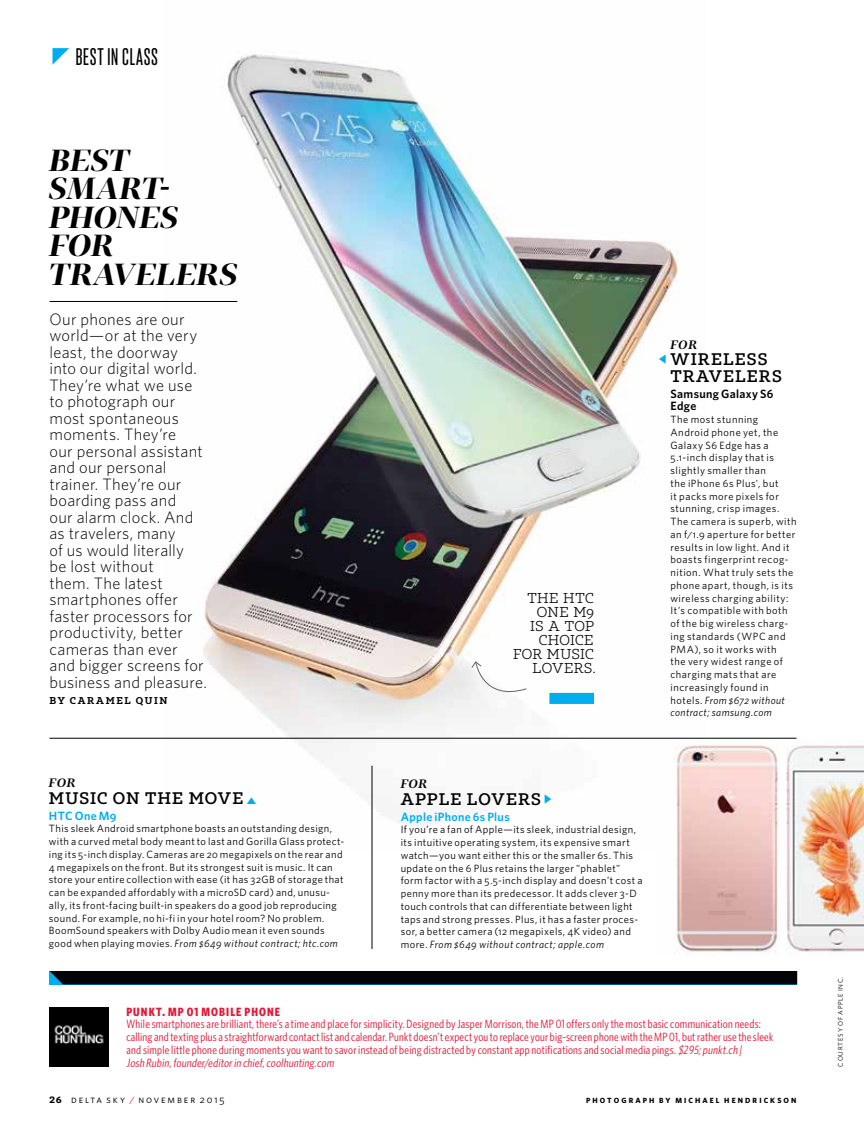
<style>
.page{position:relative;width:864px;height:1134px;background:#fff}
.page>*{position:absolute;margin:0;border:0;box-sizing:border-box;transform-origin:0 0}
.t1{font:italic 700 30px/28.5px "Tabac G1";letter-spacing:.015em;color:#000}
.t2{font:24px "Monopol";letter-spacing:.03em;color:#000}
.t3{font:300 16.5px/16.5px "Whitney";letter-spacing:.015em;color:#000}
.t4{font:500 16.5px/16.5px "Tabac Slab";letter-spacing:.065em;color:#000}
.t5{font:300 14.1px "Tabac Slab";letter-spacing:.03em;color:#000}
.t6{font:12px/12.8px "Whitney Condensed";letter-spacing:.02em;color:#e31837}
.t7{font:600 12px "Whitney";letter-spacing:.025em;color:#00aeef}
.t8{font:700 12px "Whitney Condensed";letter-spacing:.085em;color:#e31837}
.t9{font:600 12px/12.8px "Whitney";letter-spacing:.025em;color:#000}
.t10{font:italic 600 12px "Tabac G2";letter-spacing:.065em;color:#000}
.t11{font:10.5px/12.8px "Whitney";letter-spacing:.045em;color:#000}
.t12{font:10.5px "Whitney";letter-spacing:.18em;color:#000}
.t13{font:600 9.75px "Tabac Slab";letter-spacing:.165em;color:#000}
.t14{font:700 7.5px "Whitney";letter-spacing:.275em;color:#000}
.t15{font:6.75px "Whitney";letter-spacing:.115em;color:#000}
.s1{font-style:italic}
.s2{font-family:"Tabac Slab";font-weight:600;font-size:12px}
.s3{color:#c41230}
</style>
<div class="page">
<img style="left:162px;top:54px;width:545px;height:796px">
<div style="left:49px;top:971px;width:748px;height:13px;background:#040307"></div>
<img style="left:50px;top:1008px;width:58px;height:59px">
<hr style="left:372px;top:766px;width:1px;height:183px;background:#000">
<svg style="left:52px;top:48px;width:17px;height:17px"></svg>
<img style="left:657px;top:739px;width:207px;height:215px">
<hr style="left:50px;top:301px;width:187px;height:1px;background:#000">
<hr style="left:50px;top:738px;width:746px;height:1px;background:#000">
<div style="left:549px;top:693px;width:45px;height:11px;background:#00aeef"></div>
<svg style="left:471px;top:661px;width:56px;height:41px"></svg>
<svg style="left:247px;top:797px;width:9px;height:7px"></svg>
<svg style="left:545px;top:794px;width:7px;height:9px"></svg>
<svg style="left:659px;top:354px;width:7px;height:10px"></svg>
<h2 class="t2" style="left:76px;top:44px;width:84px">BEST IN CLASS</h2>
<h1 class="t1" style="left:50px;top:145px;width:190px">BEST<br>SMART-<br>PHONES<br>FOR<br>TRAVELERS</h1>
<p class="t3" style="left:50px;top:310px;width:159px">Our phones are our world—or at the very least, the doorway into our digital world.<br>They’re what we use to photograph our most spontaneous moments. They’re<br>our personal assistant and our personal trainer. They’re our boarding pass and<br>our alarm clock. And as travelers, many<br>of us would literally<br>be lost without<br>them. The latest smartphones offer faster processors for productivity, better cameras than ever and bigger screens for business and pleasure.</p>
<p class="t13" style="left:50px;top:695px;width:119px">BY CARAMEL QUIN</p>
<p class="t10" style="left:49px;top:775px;width:28px">FOR</p>
<h3 class="t4" style="left:49px;top:790px;width:196px">MUSIC ON THE MOVE</h3>
<p class="t7" style="left:49px;top:808px;width:69px">HTC One M9</p>
<p class="t11" style="left:49px;top:822px;width:297px">This sleek Android smartphone boasts an outstanding design, with a curved metal body meant to last and Gorilla Glass protect&shy;ing its 5-inch display. Cameras are 20 megapixels on the rear and 4 megapixels on the front. But its strongest suit is music. It can store your entire collection with ease (it has 32GB of storage that can be expanded affordably with a microSD card) and, unusu&shy;ally, its front-facing built-in speakers do a good job reproducing sound. For example, no hi-fi in your hotel room? No problem.<br>BoomSound speakers with Dolby Audio mean it even sounds good when playing movies. <span class="s1">From $649 without contract; htc.com</span></p>
<h3 class="t5" style="left:527px;top:589px;width:68px">THE HTC</h3>
<h3 class="t5" style="left:537px;top:603px;width:59px">ONE M9</h3>
<h3 class="t5" style="left:530px;top:617px;width:65px">IS A TOP</h3>
<h3 class="t5" style="left:539px;top:631px;width:12px">CHO</h3>
<h3 class="t5" style="left:570px;top:631px;width:15px">ICE</h3>
<h3 class="t5" style="left:513px;top:646px;width:81px">FOR MUSIC</h3>
<h3 class="t5" style="left:532px;top:660px;width:65px">LOVERS.</h3>
<p class="t10" style="left:401px;top:776px;width:28px">FOR</p>
<h3 class="t4" style="left:401px;top:791px;width:92px">APPLE LOVE</h3>
<h3 class="t4" style="left:518px;top:791px;width:23px">RS</h3>
<p class="t7" style="left:401px;top:808px;width:111px">Apple iPhone 6s Plus</p>
<p class="t11" style="left:401px;top:823px;width:243px">If you’re a fan of Apple—its sleek, industrial design, its intuitive operating system, its expensive smart watch—you want either this or the smaller 6s. This update on the 6 Plus retains the larger "phablet" form factor with a 5.5-inch display and doesn’t cost a penny more than its predecessor. It adds clever 3-D touch controls that can differentiate between light taps and strong presses. Plus, it has a faster proces&shy;sor, a better camera (12 megapixels, 4K video) and more. <span class="s1">From $649 without contract; apple.com</span></p>
<p class="t10" style="left:670px;top:337px;width:28px">FOR</p>
<h3 class="t4" style="left:670px;top:351px;width:101px">WIRELESS<br>TRAVELERS</h3>
<p class="t9" style="left:670px;top:387px;width:104px">Samsung Galaxy S6<br>Edge</p>
<p class="t11" style="left:670px;top:413px;width:128px">The most stunning<br>Android phone yet, the<br>Galaxy S6 Edge has a<br>5.1-inch display that is slightly smaller than<br>the iPhone 6s Plus', but<br>it packs more pixels for stunning, crisp images.<br>The camera is superb, with an f/1.9 aperture for better results in low light. And it boasts fingerprint recog&shy;nition. What truly sets the phone apart, though, is its wireless charging ability:<br>It’s compatible with both of the big wireless charg&shy;ing standards (WPC and<br>PMA), so it works with<br>the very widest range of charging mats that are increasingly found in hotels. <span class="s1">From $672 without contract; samsung.com</span></p>
<p class="t8" style="left:126px;top:1004px;width:155px">PUNKT. MP 01 MOBILE PHONE</p>
<p class="t6" style="left:126px;top:1017px;width:648px">While smartphones are brilliant, there’s a time and place for simplicity. Designed by Jasper Morrison, the MP 01 offers only the most basic communication needs: calling and texting plus a straightforward contact list and calendar. Punkt doesn’t expect you to replace your big-screen phone with the MP 01, but rather use the sleek and simple little phone during moments you want to savor instead of being distracted by constant app notifications and social media pings. <span class="s1">$295;punkt.ch |<br>Josh Rubin,founder/editorin chief,coolhunting.com</span></p>
<p class="t14" style="left:586px;top:1095px;width:212px">PHOTOGRAPH BY MICHAEL HENDRICKSON</p>
<p class="t12" style="left:50px;top:1092px;width:176px"><span class="s2">26</span> delta sky <span class="s3">/</span> november 2015</p>
<p class="t15" style="left:836px;top:1066px;width:92px;rotate:-90deg">Courtesy of Apple Inc.</p>
</div>
